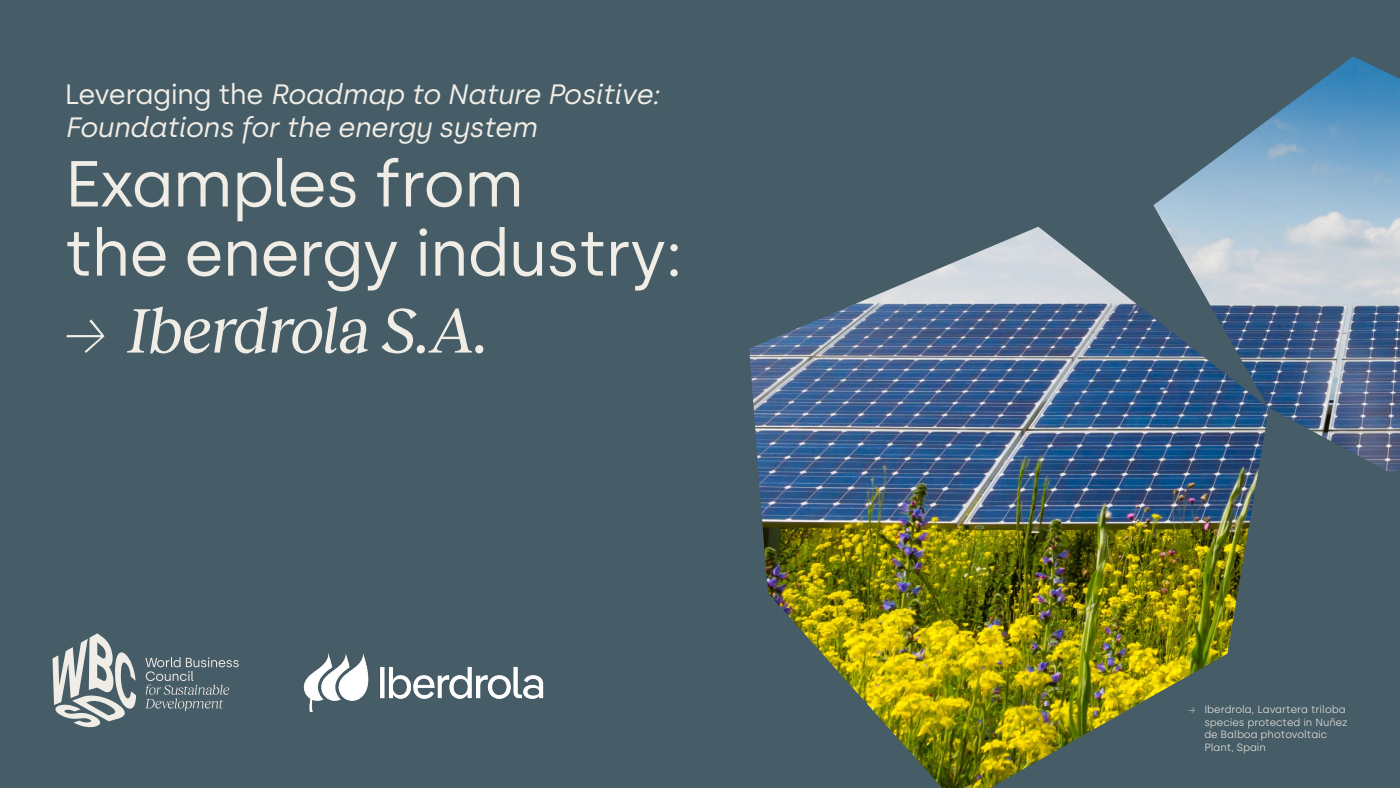
<style>
.page{position:relative;width:1400px;height:788px;background:#465c66}
.page>*{position:absolute;margin:0;border:0;box-sizing:border-box;transform-origin:0 0}
.t1{font:64.75px/69.1px "Silka";letter-spacing:-.02em;color:#f0ede6}
.t2{font:italic 64.75px "Reckless";letter-spacing:-.015em;color:#f0ede6}
.t3{font:italic 28px/33.6px "Silka";letter-spacing:-.02em;color:#f0ede6}
.t4{font:300 10.5px/12.6px "Silka";color:#f0ede6}
.s1{font-style:normal}
.s2{font-family:"Reckless";font-weight:400;font-style:italic}
</style>
<div class="page">
<svg style="left:145px;top:657px;width:94px;height:54px"></svg>
<svg style="left:52px;top:633px;width:84px;height:94px"></svg>
<img style="left:1153px;top:56px;width:247px;height:418px">
<img style="left:749px;top:227px;width:520px;height:561px">
<img style="left:303px;top:653px;width:241px;height:60px">
<h2 class="t3" style="left:65px;top:77px;width:596px"><span class="s1">Leveraging the</span> Roadmap to Nature Positive:<br>Foundations for the energy system</h2>
<h1 class="t1" style="left:65px;top:149px;width:620px">Examples from<br>the energy industry:</h1>
<h1 class="t2" style="left:65px;top:284px;width:425px">→ Iberdrola S.A.</h1>
<p class="t4" style="left:1204px;top:703px;width:145px;text-indent:-16px"><span class="s2">→</span> Iberdrola, Lavartera triloba species protected in Nuñez de Balboa photovoltaic<br>Plant, Spain</p>
</div>
